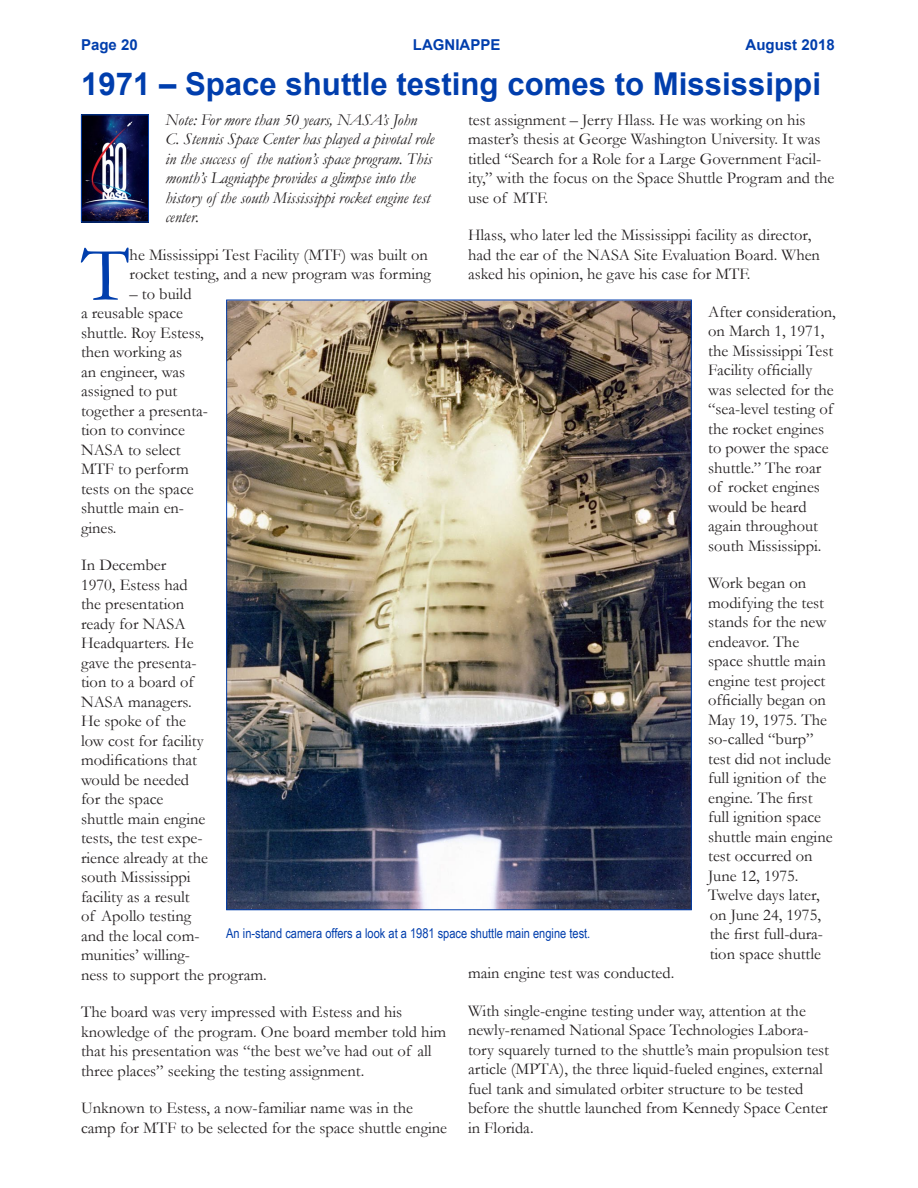
<style>
.page{position:relative;width:918px;height:1188px;background:#fff}
.page>*{position:absolute;margin:0;border:0;box-sizing:border-box;transform-origin:0 0}
.t1{font:79.05px "Garamond";color:#003ead}
.t2{font:700 31.5px "Arial";color:#003ead}
.t3{font:16.5px/19.5px "Garamond";color:#231f20}
.t4{font:italic 16.5px/19.5px "Garamond";color:#231f20}
.t5{font:700 15px "Arial";color:#003ead}
.t6{font:13.5px "Arial Narrow";color:#003ead}
</style>
<div class="page">
<img style="left:228px;top:302px;width:462px;height:606px">
<img style="left:83px;top:116px;width:64px;height:104px">
<div style="left:81px;top:114px;width:68px;height:108px;border:1px solid #003ead"></div>
<p class="t5" style="left:81px;top:34px;width:58px">Page 20</p>
<p class="t5" style="left:413px;top:34px;width:89px">LAGNIAPPE</p>
<p class="t5" style="left:746px;top:34px;width:91px">August 2018</p>
<p class="t2" style="left:81px;top:62px;width:742px">1971 – Space shuttle testing comes to Mississippi</p>
<p class="t4" style="left:165px;top:110px;width:271px">Note: For more than 50 years, NASA’s John C. Stennis Space Center has played a pivotal role in the success of the nation’s space program. This month’s Lagniappe provides a glimpse into the history of the south Mississippi rocket engine test center.</p>
<p class="t1" style="left:81px;top:221px;width:50px">T</p>
<p class="t3" style="left:130px;top:245px;width:303px">he Mississippi Test Facility (MTF) was built on rocket testing, and a new program was forming</p>
<p class="t3" style="left:468px;top:110px;width:368px">test assignment – Jerry Hlass. He was working on his master’s thesis at George Washington University. It was titled “Search for a Role for a Large Government Facil&shy;ity,” with the focus on the Space Shuttle Program and the use of MTF.</p>
<p class="t3" style="left:468px;top:225px;width:354px">Hlass, who later led the Mississippi facility as director, had the ear of the NASA Site Evaluation Board. When asked his opinion, he gave his case for MTF.</p>
<p class="t3" style="left:708px;top:302px;width:129px">After consideration, on March 1, 1971, the Mississippi Test<br>Facility officially was selected for the “sea-level testing of the rocket engines to power the space shuttle.” The roar of rocket engines would be heard again throughout south Mississippi.</p>
<p class="t3" style="left:708px;top:573px;width:126px">Work began on modifying the test stands for the new endeavor. The space shuttle main engine test project officially began on<br>May 19, 1975. The so-called “burp” test did not include full ignition of the engine. The first full ignition space shuttle main engine test occurred on<br>June 12, 1975.<br>Twelve days later, on June 24, 1975, the first full-dura&shy;tion space shuttle</p>
<p class="t3" style="left:468px;top:963px;width:208px">main engine test was conducted.</p>
<p class="t3" style="left:468px;top:1001px;width:363px">With single-engine testing under way, attention at the newly-renamed National Space Technologies Labora&shy;tory squarely turned to the shuttle’s main propulsion test article (MPTA), the three liquid-fueled engines, external fuel tank and simulated orbiter structure to be tested before the shuttle launched from Kennedy Space Center in Florida.</p>
<p class="t3" style="left:81px;top:284px;width:129px;text-indent:49px">– to build<br>a reusable space shuttle. Roy Estess, then working as<br>an engineer, was assigned to put together a presenta&shy;tion to convince<br>NASA to select<br>MTF to perform tests on the space shuttle main en&shy;gines.</p>
<p class="t3" style="left:81px;top:555px;width:187px">In December<br>1970, Estess had<br>the presentation<br>ready for NASA<br>Headquarters. He<br>gave the presenta-<br>tion to a board of<br>NASA managers.<br>He spoke of the<br>low cost for facility modifications that<br>would be needed<br>for the space<br>shuttle main engine<br>tests, the test expe-<br>rience already at the<br>south Mississippi<br>facility as a result<br>of Apollo testing<br>and the local com-<br>munities’ willing-<br>ness to support the program.</p>
<p class="t3" style="left:81px;top:1002px;width:367px">The board was very impressed with Estess and his knowledge of the program. One board member told him that his presentation was “the best we’ve had out of all three places” seeking the testing assignment.</p>
<p class="t3" style="left:81px;top:1098px;width:368px">Unknown to Estess, a now-familiar name was in the camp for MTF to be selected for the space shuttle engine</p>
<p class="t6" style="left:226px;top:923px;width:366px">An in-stand camera offers a look at a 1981 space shuttle main engine test.</p>
</div>
